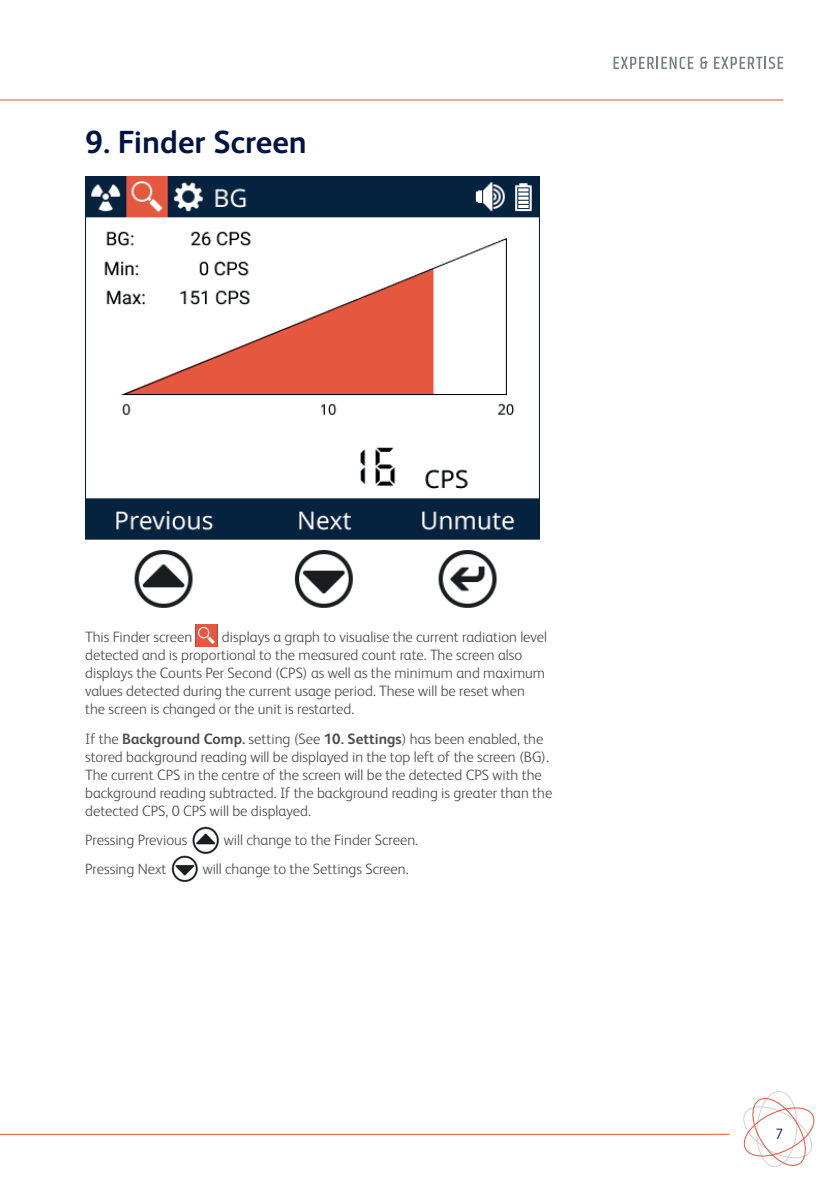
<style>
.page{position:relative;width:840px;height:1191px;background:#fff}
.page>*{position:absolute;margin:0;border:0;box-sizing:border-box;transform-origin:0 0}
.t1{font:700 32px "FS Albert Pro";color:#001443}
.t2{font:300 15px/18px "FS Albert Pro";color:#4b4c4d}
.t3{font:300 15px "FS Albert Pro";color:#001443}
.s1{font-weight:700}
</style>
<div class="page">
<hr style="left:0;top:99px;width:782px;height:1px;background:#e5533a">
<svg style="left:613px;top:57px;width:80px;height:12px"></svg>
<svg style="left:700px;top:57px;width:7px;height:12px"></svg>
<svg style="left:714px;top:57px;width:68px;height:12px"></svg>
<hr style="left:0;top:1133px;width:729px;height:1px;background:#e5533a">
<svg style="left:743px;top:1091px;width:72px;height:76px"></svg>
<img style="left:85px;top:176px;width:454px;height:432px">
<img style="left:196px;top:624px;width:21px;height:23px">
<img style="left:171px;top:855px;width:27px;height:28px">
<img style="left:192px;top:826px;width:27px;height:28px">
<h1 class="t1" style="left:85px;top:120px;width:223px">9. Finder Screen</h1>
<p class="t2" style="left:85px;top:627px;width:463px;text-indent:137px">displays a graph to visualise the current radiation level detected and is proportional to the measured count rate. The screen also displays the Counts Per Second (CPS) as well as the minimum and maximum values detected during the current usage period. These will be reset when the screen is changed or the unit is restarted.</p>
<p class="t2" style="left:85px;top:728px;width:468px">If the <span class="s1">Background Comp.</span> setting (See <span class="s1">10. Settings</span>) has been enabled, the stored background reading will be displayed in the top left of the screen (BG).<br>The current CPS in the centre of the screen will be the detected CPS with the background reading subtracted. If the background reading is greater than the detected CPS, 0 CPS will be displayed.</p>
<p class="t2" style="left:85px;top:830px;width:104px">Pressing Previous</p>
<p class="t2" style="left:224px;top:830px;width:196px">will change to the Finder Screen.</p>
<p class="t2" style="left:85px;top:859px;width:83px">Pressing Next</p>
<p class="t2" style="left:203px;top:859px;width:207px">will change to the Settings Screen.</p>
<p class="t2" style="left:85px;top:627px;width:109px">This Finder screen</p>
<p class="t3" style="left:774px;top:1123px;width:10px">7</p>
</div>
